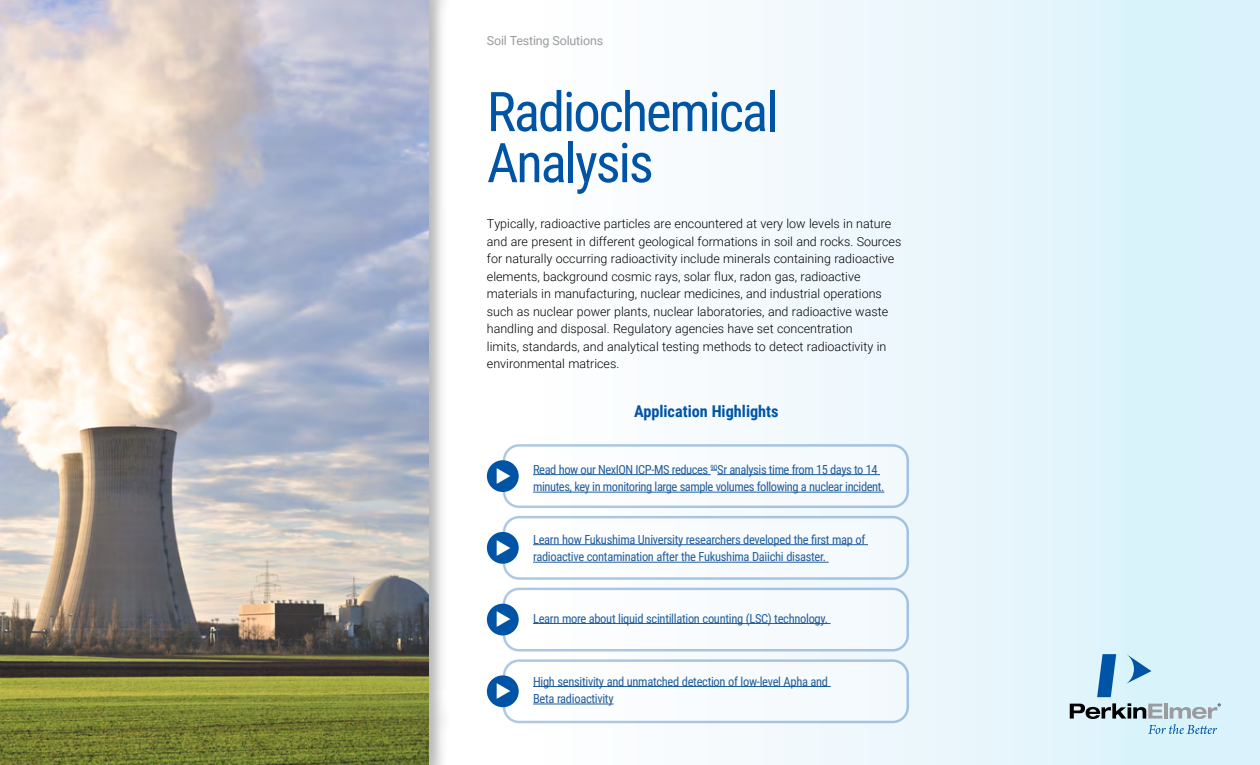
<style>
.page{position:relative;width:1260px;height:765px;background:#fff}
.page>*{position:absolute;margin:0;border:0;box-sizing:border-box;transform-origin:0 0}
.t1{font:54.75px/51.1px "Roboto Condensed";letter-spacing:-.04em;color:#0054a6}
.t2{font:700 16.25px "Roboto Condensed";color:#0054a6}
.t3{font:300 12.5px/17.5px "Roboto";color:#000}
.t4{font:12.5px/17.5px "Roboto Condensed";letter-spacing:-.025em;color:#215e9e}
.t5{font:12.5px "Roboto";letter-spacing:-.015em;color:#999b9e}
</style>
<div class="page">
<div style="left:537px;top:0;width:723px;height:765px;background:linear-gradient(to right,#fffefe,#d7f1fb)"></div>
<svg style="left:1127px;top:654px;width:24px;height:30px"></svg>
<svg style="left:1097px;top:654px;width:19px;height:43px"></svg>
<svg style="left:1070px;top:703px;width:151px;height:31px;background:#b2c6cf"></svg>
<div style="left:504px;top:445px;width:404px;height:62px;background:#f8fbfd;border-radius:15px"></div>
<div style="left:503px;top:444px;width:406px;height:64px;border:2px solid #0054a6;border-radius:15px"></div>
<div style="left:487px;top:460px;width:32px;height:32px;background:#0054a6;border-radius:50%"></div>
<div style="left:504px;top:517px;width:404px;height:62px;background:#f8fbfd;border-radius:15px"></div>
<div style="left:503px;top:516px;width:406px;height:64px;border:2px solid #0054a6;border-radius:15px"></div>
<div style="left:487px;top:532px;width:32px;height:32px;background:#0054a6;border-radius:50%"></div>
<div style="left:504px;top:589px;width:404px;height:61px;background:#f8fbfd;border-radius:15px"></div>
<div style="left:503px;top:588px;width:406px;height:64px;border:2px solid #0054a6;border-radius:15px"></div>
<div style="left:487px;top:604px;width:32px;height:31px;background:#0054a6;border-radius:50%"></div>
<div style="left:504px;top:661px;width:404px;height:61px;background:#f8fbfd;border-radius:15px"></div>
<div style="left:503px;top:659px;width:406px;height:64px;border:2px solid #0054a6;border-radius:15px"></div>
<div style="left:487px;top:675px;width:32px;height:32px;background:#0054a6;border-radius:50%"></div>
<hr style="left:533px;top:474px;width:178px;height:1px;background:#215e9e">
<hr style="left:717px;top:474px;width:163px;height:1px;background:#215e9e">
<hr style="left:533px;top:492px;width:351px;height:1px;background:#215e9e">
<hr style="left:533px;top:544px;width:335px;height:1px;background:#215e9e">
<hr style="left:533px;top:562px;width:296px;height:1px;background:#215e9e">
<hr style="left:533px;top:623px;width:298px;height:1px;background:#215e9e">
<hr style="left:533px;top:686px;width:298px;height:1px;background:#215e9e">
<hr style="left:533px;top:704px;width:81px;height:1px;background:#215e9e">
<div style="left:0;top:0;width:449px;height:765px;background:#000;opacity:.3"></div>
<img style="left:0;top:0;width:428px;height:765px">
<p class="t5" style="left:487px;top:32px;width:118px">Soil Testing Solutions</p>
<h1 class="t1" style="left:487px;top:84px;width:293px">Radiochemical<br>Analysis</h1>
<p class="t3" style="left:487px;top:215px;width:416px">Typically, radioactive particles are encountered at very low levels in nature and are present in different geological formations in soil and rocks. Sources for naturally occurring radioactivity include minerals containing radioactive elements, background cosmic rays, solar flux, radon gas, radioactive materials in manufacturing, nuclear medicines, and industrial operations such as nuclear power plants, nuclear laboratories, and radioactive waste handling and disposal. Regulatory agencies have set concentration<br>limits, standards, and analytical testing methods to detect radioactivity in environmental matrices.</p>
<h2 class="t2" style="left:634px;top:400px;width:146px">Application Highlights</h2>
<p class="t4" style="left:533px;top:460px;width:353px">Read how our NexION ICP-MS reduces <sup>90</sup>Sr analysis time from 15 days to 14 minutes, key in monitoring large sample volumes following a nuclear incident.</p>
<p class="t4" style="left:533px;top:530px;width:334px">Learn how Fukushima University researchers developed the first map of radioactive contamination after the Fukushima Daiichi disaster.</p>
<p class="t4" style="left:533px;top:609px;width:296px">Learn more about liquid scintillation counting (LSC) technology.</p>
<p class="t4" style="left:533px;top:672px;width:297px">High sensitivity and unmatched detection of low-level Apha and<br>Beta radioactivity</p>
</div>
